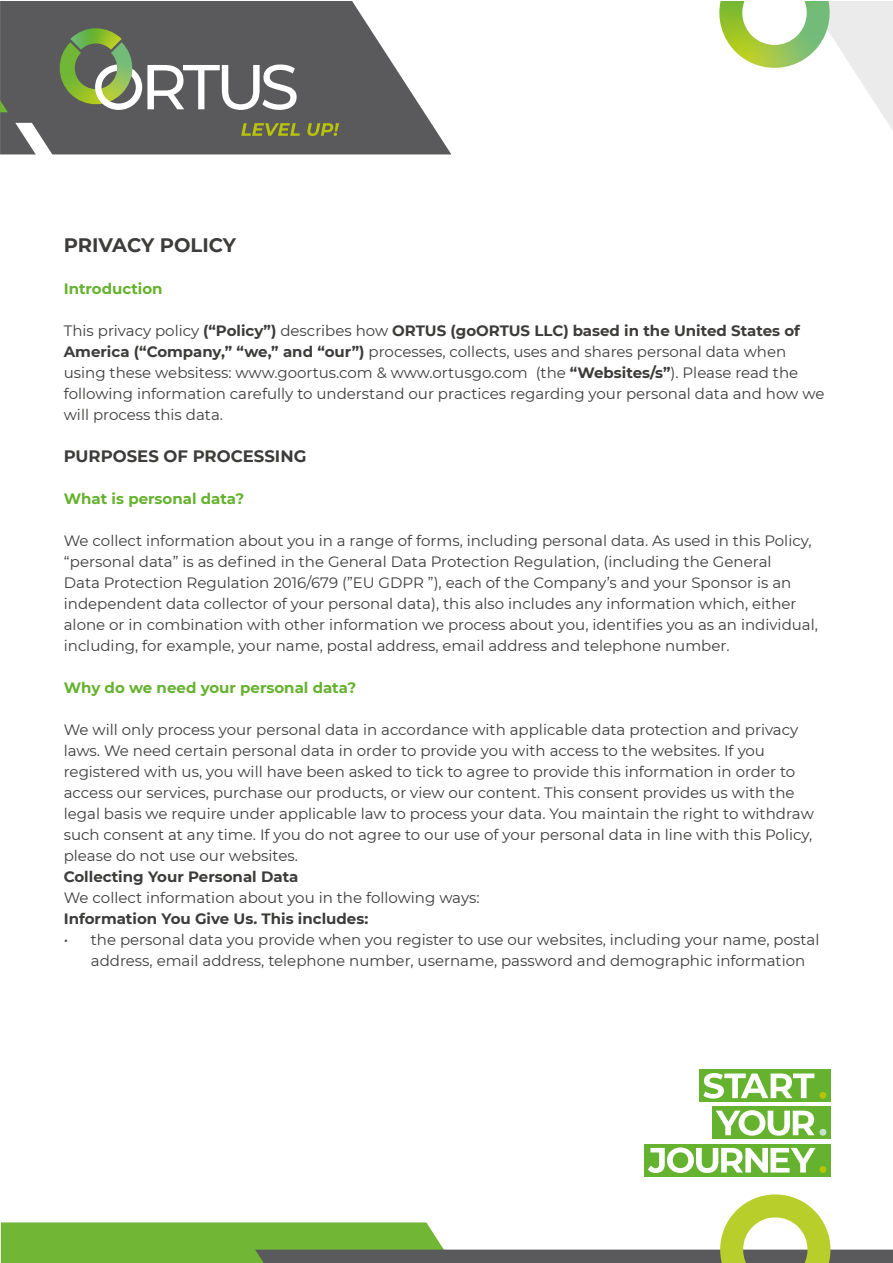
<style>
.page{position:relative;width:893px;height:1263px;background:#fff}
.page>*{position:absolute;margin:0;border:0;box-sizing:border-box;transform-origin:0 0}
.t1{font:700 19.5px "Montserrat";letter-spacing:-.005em;color:#3d3c3b}
.t2{font:700 16.5px "Montserrat";color:#3d3c3b}
.t3{font:15px/21px "Montserrat";color:#3d3c3b}
.t4{font:700 15px "Montserrat";color:#3d3c3b}
.t5{font:700 15px "Montserrat";color:#65b22e}
.s1{font-weight:700}
</style>
<div class="page">
<svg style="left:0;top:1px;width:451px;height:153px;background:#717173"></svg>
<svg style="left:0;top:100px;width:8px;height:12px"></svg>
<svg style="left:15px;top:123px;width:43px;height:32px"></svg>
<svg style="left:832px;top:1px;width:61px;height:129px"></svg>
<img style="left:719px;top:1px;width:113px;height:67px">
<img style="left:58px;top:42px;width:76px;height:64px">
<img style="left:70px;top:28px;width:52px;height:22px">
<svg style="left:95px;top:64px;width:202px;height:46px"></svg>
<svg style="left:241px;top:123px;width:59px;height:13px"></svg>
<svg style="left:307px;top:123px;width:32px;height:13px"></svg>
<div style="left:1px;top:1222px;width:254px;height:41px;background:#71b635"></div>
<svg style="left:255px;top:1194px;width:638px;height:69px"></svg>
<div style="left:699px;top:1069px;width:131px;height:33px;background:#65b22e"></div>
<div style="left:819px;top:1092px;width:7px;height:7px;background:#b8c309;border-radius:50%"></div>
<svg style="left:703px;top:1073px;width:111px;height:25px"></svg>
<div style="left:712px;top:1106px;width:118px;height:33px;background:#65b22e"></div>
<div style="left:819px;top:1129px;width:7px;height:7px;background:#c5e2ce;border-radius:50%"></div>
<svg style="left:716px;top:1110px;width:99px;height:26px"></svg>
<div style="left:644px;top:1144px;width:186px;height:33px;background:#65b22e"></div>
<div style="left:819px;top:1166px;width:7px;height:7px;background:#b8c309;border-radius:50%"></div>
<svg style="left:648px;top:1147px;width:167px;height:26px"></svg>
<h1 class="t1" style="left:64px;top:231px;width:174px">PRIVACY POLICY</h1>
<p class="t5" style="left:64px;top:278px;width:100px">Introduction</p>
<p class="t3" style="left:64px;top:320px;width:762px">This privacy policy <span class="s1">(“Policy”)</span> describes how <span class="s1">ORTUS (goORTUS LLC) based in the United States of America (“Company,” “we,” and “our”)</span> processes, collects, uses and shares personal data when using these websitess: www.goortus.com &amp; www.ortusgo.com (the <span class="s1">“Websites/s”</span>). Please read the following information carefully to understand our practices regarding your personal data and how we will process this data.</p>
<p class="t2" style="left:64px;top:444px;width:244px">PURPOSES OF PROCESSING</p>
<p class="t5" style="left:64px;top:488px;width:182px">What is personal data?</p>
<p class="t3" style="left:64px;top:530px;width:756px">We collect information about you in a range of forms, including personal data. As used in this Policy, “personal data” is as defined in the General Data Protection Regulation, (including the General<br>Data Protection Regulation 2016/679 (”EU GDPR ”), each of the Company’s and your Sponsor is an independent data collector of your personal data), this also includes any information which, either alone or in combination with other information we process about you, identifies you as an individual, including, for example, your name, postal address, email address and telephone number.</p>
<p class="t5" style="left:64px;top:677px;width:294px">Why do we need your personal data?</p>
<p class="t3" style="left:64px;top:719px;width:752px">We will only process your personal data in accordance with applicable data protection and privacy laws. We need certain personal data in order to provide you with access to the websites. If you registered with us, you will have been asked to tick to agree to provide this information in order to access our services, purchase our products, or view our content. This consent provides us with the legal basis we require under applicable law to process your data. You maintain the right to withdraw such consent at any time. If you do not agree to our use of your personal data in line with this Policy, please do not use our websites.</p>
<p class="t4" style="left:64px;top:866px;width:236px">Collecting Your Personal Data</p>
<p class="t3" style="left:64px;top:887px;width:417px">We collect information about you in the following ways:</p>
<p class="t4" style="left:64px;top:908px;width:306px">Information You Give Us. This includes:</p>
<p class="t3" style="left:91px;top:929px;width:730px;text-indent:-27px">• the personal data you provide when you register to use our websites, including your name, postal address, email address, telephone number, username, password and demographic information</p>
</div>
